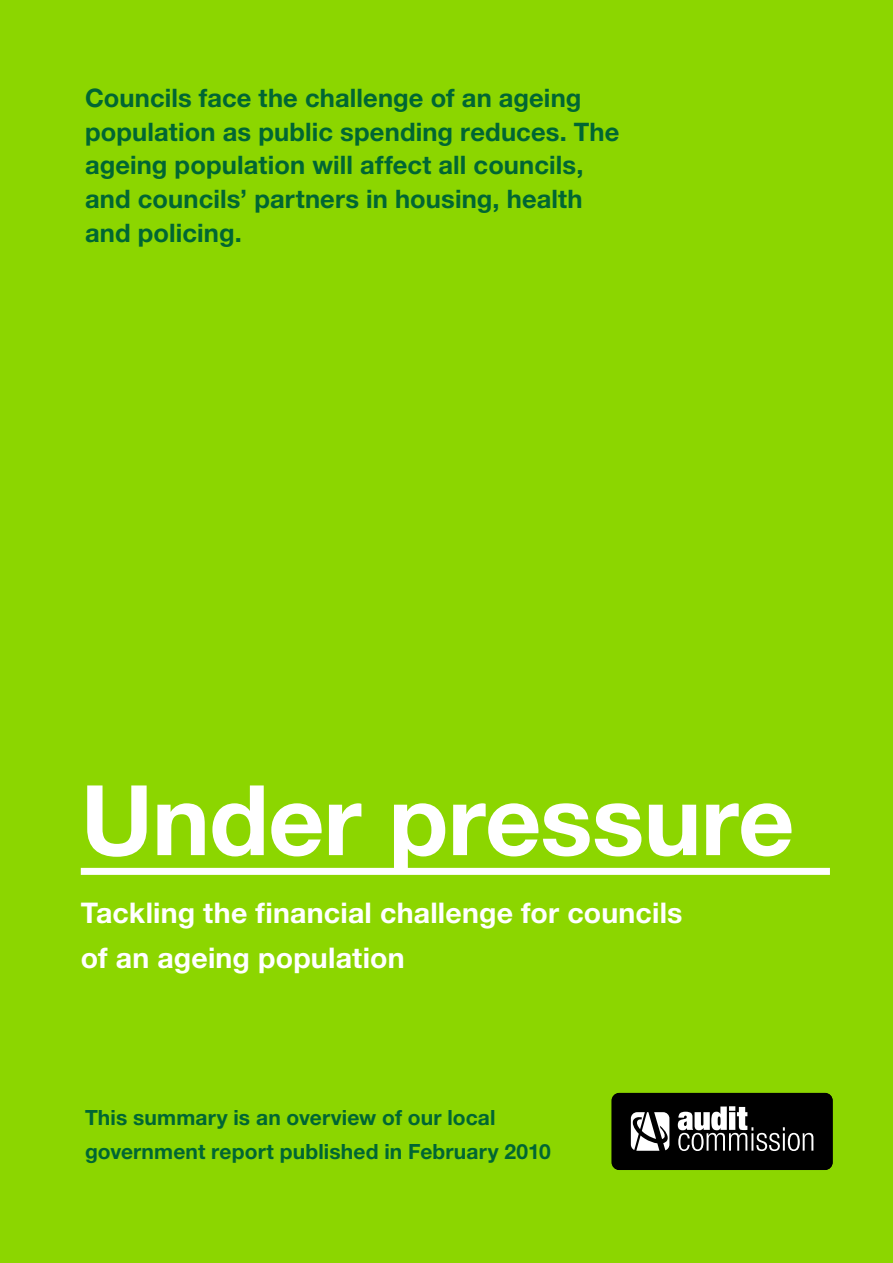
<style>
.page{position:relative;width:893px;height:1263px;background:#8cd600}
.page>*{position:absolute;margin:0;border:0;box-sizing:border-box;transform-origin:0 0}
.Covertitle{font:700 97.5px "Helvetica Neue LT Std";letter-spacing:-.005em;color:#fff}
.CoversubheadWhite{font:700 28.5px/45px "Helvetica Neue LT Std";letter-spacing:.005em;color:#fff}
.t1{font:700 25.5px/33.8px "Helvetica Neue LT Std";letter-spacing:.005em;color:#063}
.CoverSub{font:700 21px/33.8px "Helvetica Neue LT Std";letter-spacing:.005em;color:#063}
</style>
<div class="page">
<svg style="left:612px;top:1093px;width:221px;height:77px;background:#2a2a29"></svg>
<div style="left:81px;top:868px;width:749px;height:7px;background:#fff"></div>
<p class="t1" style="left:85px;top:80px;width:536px">Councils face the challenge of an ageing population as public spending reduces. The ageing population will affect all councils, and councils’ partners in housing, health and policing.</p>
<p class="Covertitle" style="left:81px;top:760px;width:715px">Under pressure</p>
<p class="CoversubheadWhite" style="left:81px;top:889px;width:603px">Tackling the financial challenge for councils of an ageing population</p>
<p class="CoverSub" style="left:85px;top:1100px;width:467px">This summary is an overview of our local government report published in February 2010</p>
</div>
